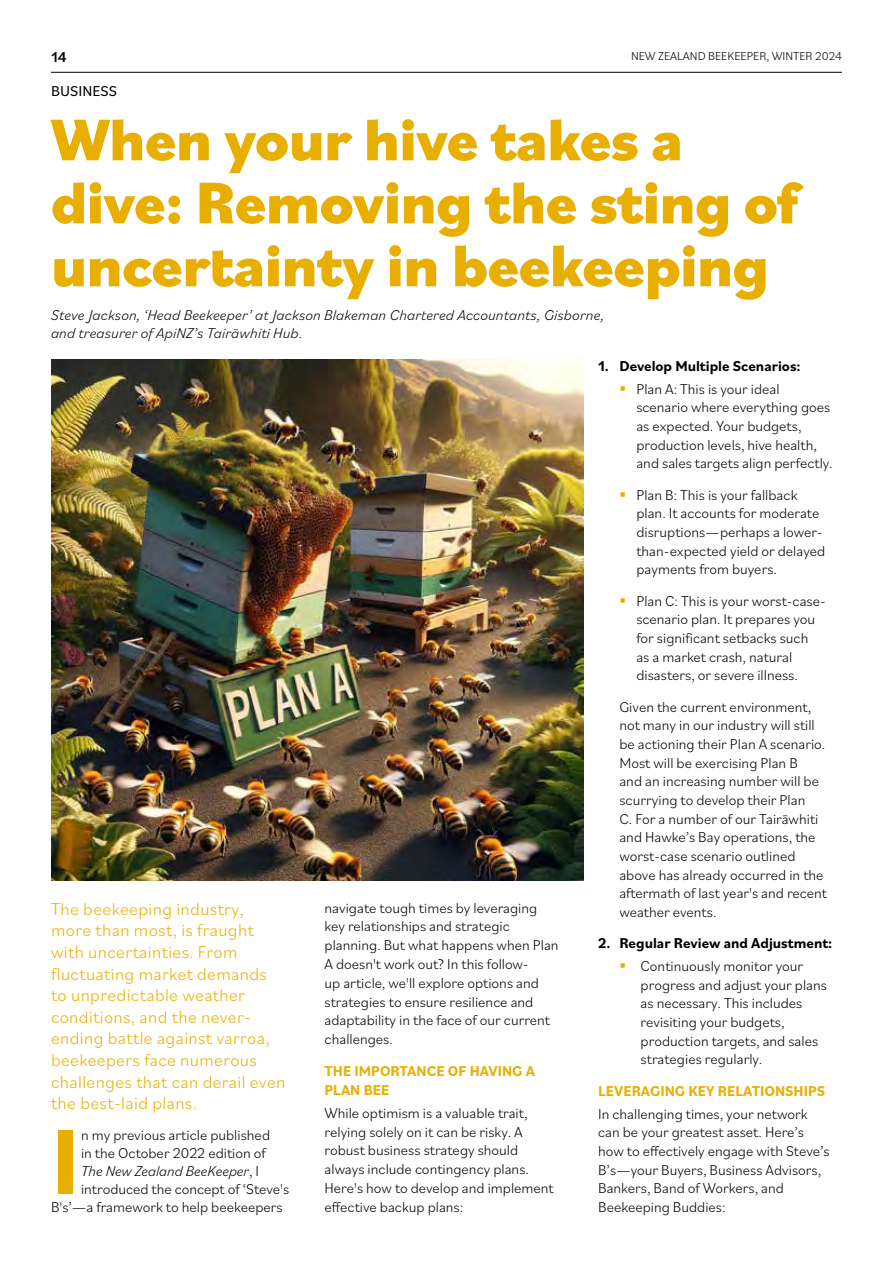
<style>
.page{position:relative;width:893px;height:1263px;background:#fff}
.page>*{position:absolute;margin:0;border:0;box-sizing:border-box;transform-origin:0 0}
.t1{font:700 96.75px "Bilo";color:#e9af00}
.t2{font:800 61.5px/63px "Bilo";letter-spacing:-.01em;color:#e9af00}
.t3{font:300 18px/21.6px "Bilo";letter-spacing:.02em;color:#e9af00}
.t4{font:300 15px/18.6px "Bilo";color:#000}
.t5{font:italic 300 15px/18px "Bilo";letter-spacing:.01em;color:#000}
.t6{font:700 15px "Bilo";color:#000}
.t7{font:700 15px/18.8px "Bilo";color:#e9af00}
.t8{font:15px "Bilo";color:#000}
.t9{font:500 15px "Bilo";color:#000}
.t10{font:300 12px "Bilo";color:#000}
.s1{font-style:normal}
</style>
<div class="page">
<img style="left:51px;top:360px;width:532px;height:520px">
<hr style="left:51px;top:72px;width:791px;height:1px;background:#000">
<p class="t9" style="left:51px;top:47px;width:17px">14</p>
<p class="t10" style="left:631px;top:48px;width:212px">NEW ZEALAND BEEKEEPER, WINTER 2024</p>
<p class="t8" style="left:51px;top:81px;width:67px">BUSINESS</p>
<h2 class="t2" style="left:51px;top:106px;width:749px">When your hive takes a dive: Removing the sting of uncertainty in beekeeping</h2>
<p class="t5" style="left:51px;top:305px;width:555px">Steve Jackson, ‘Head Beekeeper’ at Jackson Blakeman Chartered Accountants, Gisborne, and treasurer of ApiNZ’s Tairāwhiti Hub.</p>
<p class="t3" style="left:51px;top:897px;width:236px">The beekeeping industry, more than most, is fraught with uncertainties. From fluctuating market demands to unpredictable weather conditions, and the never&shy;ending battle against varroa, beekeepers face numerous challenges that can derail even the best-laid plans.</p>
<h1 class="t1" style="left:51px;top:1095px;width:30px">I</h1>
<p class="t4" style="left:81px;top:1125px;width:191px">n my previous article published</p>
<p class="t4" style="left:81px;top:1143px;width:186px">in the October 2022 edition of</p>
<p class="t5" style="left:81px;top:1161px;width:180px">The New Zealand BeeKeeper<span class="s1">, I</span></p>
<p class="t4" style="left:81px;top:1179px;width:210px">introduced the concept of ‘Steve's</p>
<p class="t4" style="left:51px;top:1197px;width:233px">B's’—a framework to help beekeepers</p>
<p class="t4" style="left:325px;top:897px;width:236px">navigate tough times by leveraging key relationships and strategic planning. But what happens when Plan A doesn't work out? In this follow-<br>up article, we'll explore options and strategies to ensure resilience and adaptability in the face of our current challenges.</p>
<p class="t7" style="left:325px;top:1061px;width:212px">THE IMPORTANCE OF HAVING A<br>PLAN BEE</p>
<p class="t4" style="left:325px;top:1103px;width:230px">While optimism is a valuable trait, relying solely on it can be risky. A robust business strategy should always include contingency plans.<br>Here's how to develop and implement effective backup plans:</p>
<p class="t6" style="left:598px;top:355px;width:204px">1. Develop Multiple Scenarios:</p>
<p class="t4" style="left:636px;top:379px;width:198px">Plan A: This is your ideal scenario where everything goes as expected. Your budgets, production levels, hive health, and sales targets align perfectly.</p>
<p class="t4" style="left:636px;top:485px;width:190px">Plan B: This is your fallback plan. It accounts for moderate disruptions—perhaps a lower&shy;than-expected yield or delayed payments from buyers.</p>
<p class="t4" style="left:636px;top:591px;width:191px">Plan C: This is your worst-case&shy;scenario plan. It prepares you for significant setbacks such<br>as a market crash, natural disasters, or severe illness.</p>
<p class="t4" style="left:619px;top:697px;width:209px">Given the current environment, not many in our industry will still be actioning their Plan A scenario.<br>Most will be exercising Plan B<br>and an increasing number will be scurrying to develop their Plan<br>C. For a number of our Tairāwhiti and Hawke’s Bay operations, the worst-case scenario outlined above has already occurred in the aftermath of last year's and recent weather events.</p>
<p class="t6" style="left:598px;top:933px;width:236px">2. Regular Review and Adjustment:</p>
<p class="t4" style="left:641px;top:956px;width:188px">Continuously monitor your progress and adjust your plans as necessary. This includes revisiting your budgets, production targets, and sales strategies regularly.</p>
<p class="t7" style="left:598px;top:1081px;width:229px">LEVERAGING KEY RELATIONSHIPS</p>
<p class="t4" style="left:598px;top:1104px;width:233px">In challenging times, your network can be your greatest asset. Here’s how to effectively engage with Steve’s<br>B’s—your Buyers, Business Advisors,<br>Bankers, Band of Workers, and<br>Beekeeping Buddies:</p>
</div>
